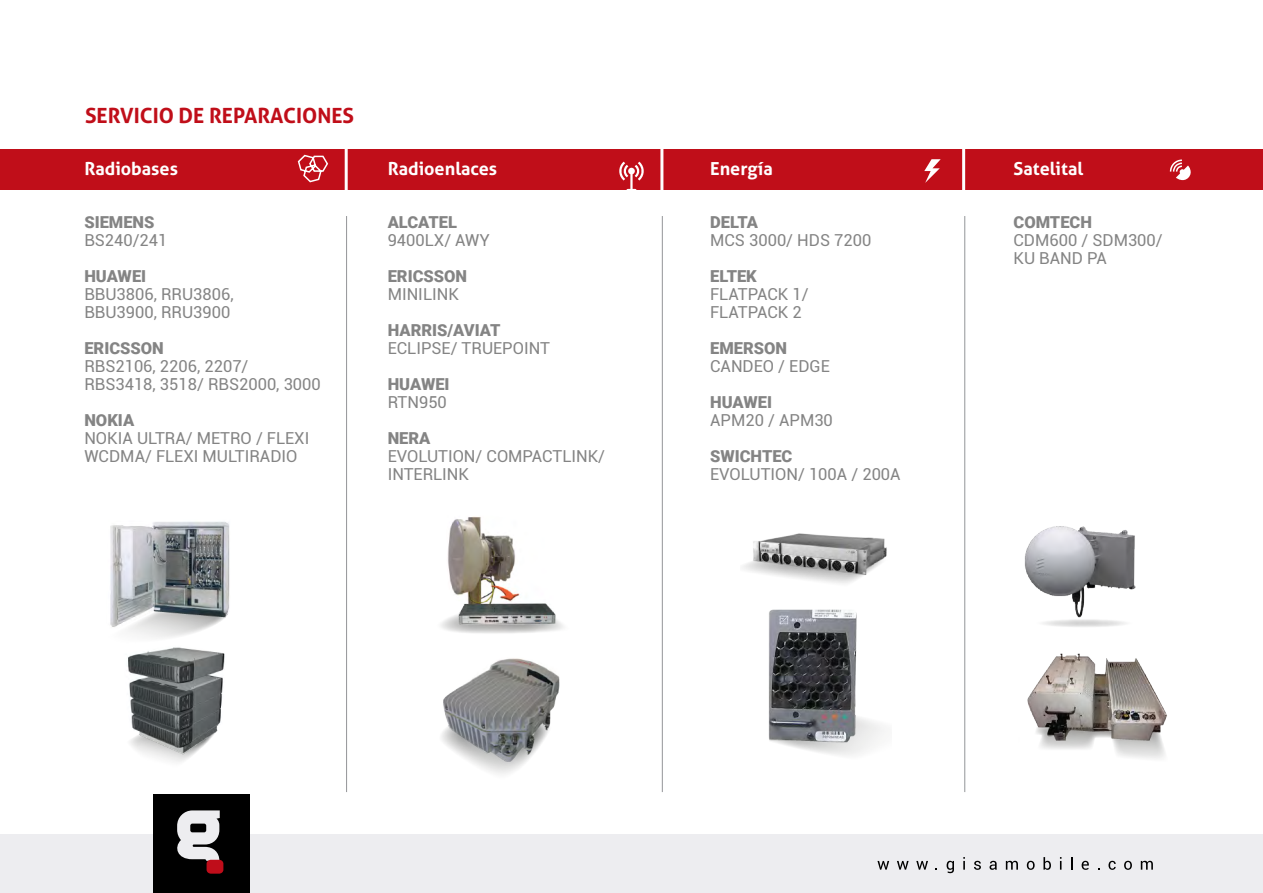
<style>
.page{position:relative;width:1263px;height:893px;background:#fff}
.page>*{position:absolute;margin:0;border:0;box-sizing:border-box;transform-origin:0 0}
.t1{font:700 21px "Aller";color:#c00e19}
.t2{font:700 18px "Aller";color:#fff}
.t3{font:16.5px/18px "Roboto";color:#848484}
.t4{font:900 16.5px "Roboto";color:#848484}
</style>
<div class="page">
<img style="left:110px;top:521px;width:120px;height:241px">
<img style="left:441px;top:516px;width:122px;height:258px">
<img style="left:743px;top:533px;width:144px;height:223px">
<img style="left:1024px;top:526px;width:143px;height:233px">
<hr style="left:346px;top:216px;width:1px;height:576px;background:#939598">
<hr style="left:662px;top:216px;width:1px;height:576px;background:#939598">
<hr style="left:964px;top:216px;width:1px;height:576px;background:#939598">
<div style="left:0;top:149px;width:1263px;height:41px;background:#c00e19"></div>
<hr style="left:345px;top:144px;width:3px;height:54px;background:#fff">
<hr style="left:660px;top:144px;width:3px;height:54px;background:#fff">
<hr style="left:962px;top:144px;width:3px;height:54px;background:#fff">
<svg style="left:619px;top:162px;width:25px;height:28px"></svg>
<svg style="left:924px;top:159px;width:17px;height:24px"></svg>
<svg style="left:1170px;top:159px;width:21px;height:22px"></svg>
<svg style="left:297px;top:154px;width:31px;height:29px"></svg>
<div style="left:0;top:835px;width:1263px;height:58px;background:#ededf0"></div>
<svg style="left:877px;top:861px;width:12px;height:9px"></svg>
<svg style="left:897px;top:861px;width:12px;height:9px"></svg>
<svg style="left:916px;top:861px;width:12px;height:9px"></svg>
<svg style="left:946px;top:861px;width:8px;height:12px"></svg>
<svg style="left:963px;top:857px;width:2px;height:13px"></svg>
<svg style="left:974px;top:861px;width:7px;height:9px"></svg>
<svg style="left:989px;top:861px;width:8px;height:9px"></svg>
<svg style="left:1006px;top:861px;width:12px;height:9px"></svg>
<svg style="left:1027px;top:861px;width:8px;height:9px"></svg>
<svg style="left:1043px;top:857px;width:8px;height:13px"></svg>
<svg style="left:1060px;top:857px;width:1px;height:13px"></svg>
<svg style="left:1071px;top:857px;width:1px;height:13px"></svg>
<svg style="left:1081px;top:861px;width:8px;height:9px"></svg>
<svg style="left:1108px;top:861px;width:8px;height:9px"></svg>
<svg style="left:1124px;top:861px;width:8px;height:9px"></svg>
<svg style="left:1141px;top:861px;width:12px;height:9px"></svg>
<div style="left:154px;top:794px;width:96px;height:99px;background:#000"></div>
<svg style="left:177px;top:810px;width:46px;height:64px"></svg>
<p class="t1" style="left:85px;top:103px;width:270px">SERVICIO DE REPARACIONES</p>
<p class="t2" style="left:84px;top:158px;width:95px">Radiobases</p>
<p class="t2" style="left:388px;top:158px;width:111px">Radioenlaces</p>
<p class="t2" style="left:710px;top:158px;width:64px">Energía</p>
<p class="t2" style="left:1013px;top:158px;width:71px">Satelital</p>
<p class="t4" style="left:84px;top:211px;width:72px">SIEMENS</p>
<p class="t3" style="left:84px;top:231px;width:85px">BS240/241</p>
<p class="t4" style="left:84px;top:265px;width:63px">HUAWEI</p>
<p class="t3" style="left:84px;top:285px;width:151px">BBU3806, RRU3806,<br>BBU3900, RRU3900</p>
<p class="t4" style="left:84px;top:337px;width:81px">ERICSSON</p>
<p class="t3" style="left:84px;top:357px;width:238px">RBS2106, 2206, 2207/<br>RBS3418, 3518/ RBS2000, 3000</p>
<p class="t4" style="left:84px;top:409px;width:51px">NOKIA</p>
<p class="t3" style="left:84px;top:429px;width:226px">NOKIA ULTRA/ METRO / FLEXI<br>WCDMA/ FLEXI MULTIRADIO</p>
<p class="t4" style="left:388px;top:211px;width:71px">ALCATEL</p>
<p class="t3" style="left:388px;top:231px;width:104px">9400LX/ AWY</p>
<p class="t4" style="left:388px;top:265px;width:81px">ERICSSON</p>
<p class="t3" style="left:388px;top:285px;width:73px">MINILINK</p>
<p class="t4" style="left:388px;top:319px;width:114px">HARRIS/AVIAT</p>
<p class="t3" style="left:388px;top:339px;width:164px">ECLIPSE/ TRUEPOINT</p>
<p class="t4" style="left:388px;top:373px;width:63px">HUAWEI</p>
<p class="t3" style="left:388px;top:393px;width:61px">RTN950</p>
<p class="t4" style="left:388px;top:427px;width:44px">NERA</p>
<p class="t3" style="left:388px;top:447px;width:219px">EVOLUTION/ COMPACTLINK/<br>INTERLINK</p>
<p class="t4" style="left:710px;top:211px;width:49px">DELTA</p>
<p class="t3" style="left:710px;top:231px;width:163px">MCS 3000/ HDS 7200</p>
<p class="t4" style="left:710px;top:265px;width:48px">ELTEK</p>
<p class="t3" style="left:710px;top:285px;width:100px">FLATPACK 1/<br>FLATPACK 2</p>
<p class="t4" style="left:710px;top:337px;width:78px">EMERSON</p>
<p class="t3" style="left:710px;top:357px;width:121px">CANDEO / EDGE</p>
<p class="t4" style="left:710px;top:391px;width:63px">HUAWEI</p>
<p class="t3" style="left:710px;top:411px;width:124px">APM20 / APM30</p>
<p class="t4" style="left:710px;top:445px;width:84px">SWICHTEC</p>
<p class="t3" style="left:710px;top:465px;width:192px">EVOLUTION/ 100A / 200A</p>
<p class="t4" style="left:1013px;top:211px;width:80px">COMTECH</p>
<p class="t3" style="left:1013px;top:231px;width:151px">CDM600 / SDM300/<br>KU BAND PA</p>
</div>
